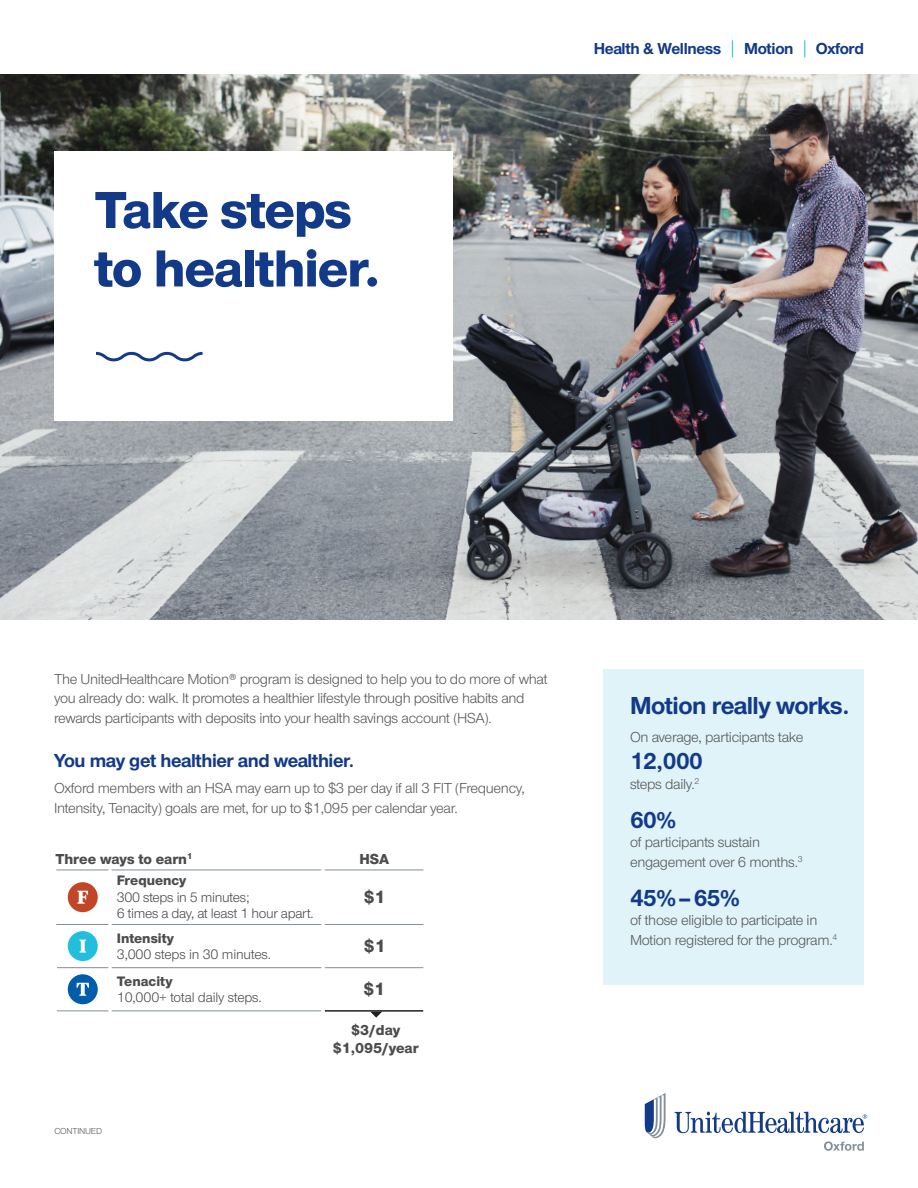
<style>
.page{position:relative;width:918px;height:1188px;background:#fff}
.page>*{position:absolute;margin:0;border:0;box-sizing:border-box;transform-origin:0 0}
.t1{font:800 54px/58.5px "UHC Sans";letter-spacing:-.02em;color:#133a88}
.t2{font:700 25.5px "UHC Sans";letter-spacing:-.02em;color:#133a88}
.t3{font:700 24px "UHC Sans";letter-spacing:-.02em;color:#133a88}
.t4{font:700 19.5px "UHC Sans";letter-spacing:-.02em;color:#133a88}
.t5{font:800 18px "UHC Sans";color:#4c4c4c}
.t6{font:700 16.5px "UHC Sans";letter-spacing:-.02em;color:#133a88}
.t7{font:15px/19.5px "UHC Sans";letter-spacing:-.02em;color:#57585a}
.t8{font:800 15px/18px "UHC Sans";color:#4c4c4c;text-align:center}
.t9{font:14.25px/16.5px "UHC Sans";letter-spacing:-.015em;color:#4c4c4c}
.t10{font:800 14.25px "UHC Sans";color:#4c4c4c}
.t11{font:9px "UHC Sans";letter-spacing:-.02em;color:#57585a}
.s1{font-weight:400;font-size:20.7px;color:#22bfdc}
</style>
<div class="page">
<svg style="left:675px;top:1112px;width:192px;height:21px"></svg>
<svg style="left:645px;top:1093px;width:21px;height:45px"></svg>
<svg style="left:824px;top:1141px;width:40px;height:10px"></svg>
<div style="left:603px;top:670px;width:261px;height:315px;background:#dff3f8"></div>
<hr style="left:56px;top:870px;width:53px;height:1px;background:#828e98">
<hr style="left:112px;top:870px;width:210px;height:1px;background:#828e98">
<hr style="left:56px;top:924px;width:53px;height:1px;background:#828e98">
<hr style="left:112px;top:924px;width:210px;height:1px;background:#828e98">
<hr style="left:57px;top:967px;width:52px;height:1px;background:#828e98">
<hr style="left:112px;top:967px;width:210px;height:1px;background:#828e98">
<hr style="left:325px;top:870px;width:100px;height:1px;background:#828e98">
<hr style="left:325px;top:924px;width:100px;height:1px;background:#828e98">
<hr style="left:57px;top:1011px;width:52px;height:1px;background:#828e98">
<hr style="left:325px;top:967px;width:99px;height:1px;background:#828e98">
<hr style="left:325px;top:1010px;width:99px;height:2px;background:#231f20">
<hr style="left:112px;top:1011px;width:210px;height:1px;background:#828e98">
<svg style="left:68px;top:882px;width:30px;height:30px"></svg>
<svg style="left:68px;top:931px;width:30px;height:30px"></svg>
<svg style="left:68px;top:974px;width:30px;height:30px"></svg>
<hr style="left:423px;top:866px;width:3px;height:162px;background:#fff">
<hr style="left:321px;top:866px;width:3px;height:152px;background:#fff">
<svg style="left:370px;top:1012px;width:12px;height:6px"></svg>
<img style="left:0;top:74px;width:918px;height:546px">
<div style="left:54px;top:151px;width:398px;height:270px;background:#fff"></div>
<svg style="left:96px;top:351px;width:107px;height:11px"></svg>
<h1 class="t1" style="left:94px;top:179px;width:287px">Take steps to healthier.</h1>
<p class="t6" style="left:594px;top:37px;width:272px">Health &amp; Wellness <span class="s1">|</span> Motion <span class="s1">|</span> Oxford</p>
<p class="t7" style="left:54px;top:669px;width:495px">The UnitedHealthcare Motion® program is designed to help you to do more of what you already do: walk. It promotes a healthier lifestyle through positive habits and rewards participants with deposits into your health savings account (HSA).</p>
<h3 class="t4" style="left:54px;top:748px;width:302px">You may get healthier and wealthier.</h3>
<p class="t7" style="left:54px;top:778px;width:472px">Oxford members with an HSA may earn up to $3 per day if all 3 FIT (Frequency,<br>Intensity, Tenacity) goals are met, for up to $1,095 per calendar year.</p>
<p class="t8" style="left:56px;top:849px;width:138px">Three ways to earn<sup>1</sup></p>
<p class="t8" style="left:359px;top:849px;width:31px">HSA</p>
<p class="t10" style="left:117px;top:871px;width:71px">Frequency</p>
<p class="t9" style="left:117px;top:889px;width:198px">300 steps in 5 minutes;<br>6 times a day, at least 1 hour apart.</p>
<p class="t5" style="left:364px;top:885px;width:23px">$1</p>
<p class="t10" style="left:117px;top:928px;width:59px">Intensity</p>
<p class="t9" style="left:117px;top:946px;width:156px">3,000 steps in 30 minutes.</p>
<p class="t5" style="left:364px;top:934px;width:23px">$1</p>
<p class="t10" style="left:117px;top:971px;width:57px">Tenacity</p>
<p class="t9" style="left:117px;top:989px;width:147px">10,000+ total daily steps.</p>
<p class="t11" style="left:54px;top:1125px;width:49px">CONTINUED</p>
<p class="t5" style="left:364px;top:976px;width:23px">$1</p>
<p class="t8" style="left:333px;top:1021px;width:87px">$3/day $1,095/year</p>
<h2 class="t2" style="left:630px;top:688px;width:221px">Motion really works.</h2>
<p class="t7" style="left:630px;top:727px;width:175px">On average, participants take</p>
<h3 class="t3" style="left:630px;top:745px;width:75px">12,000</h3>
<p class="t7" style="left:630px;top:773px;width:71px">steps daily.<sup>2</sup></p>
<h3 class="t3" style="left:630px;top:803px;width:48px">60%</h3>
<p class="t7" style="left:630px;top:832px;width:174px">of participants sustain engagement over 6 months.<sup>3</sup></p>
<h3 class="t3" style="left:630px;top:881px;width:111px">45%–65%</h3>
<p class="t7" style="left:630px;top:910px;width:209px">of those eligible to participate in<br>Motion registered for the program.<sup>4</sup></p>
</div>
